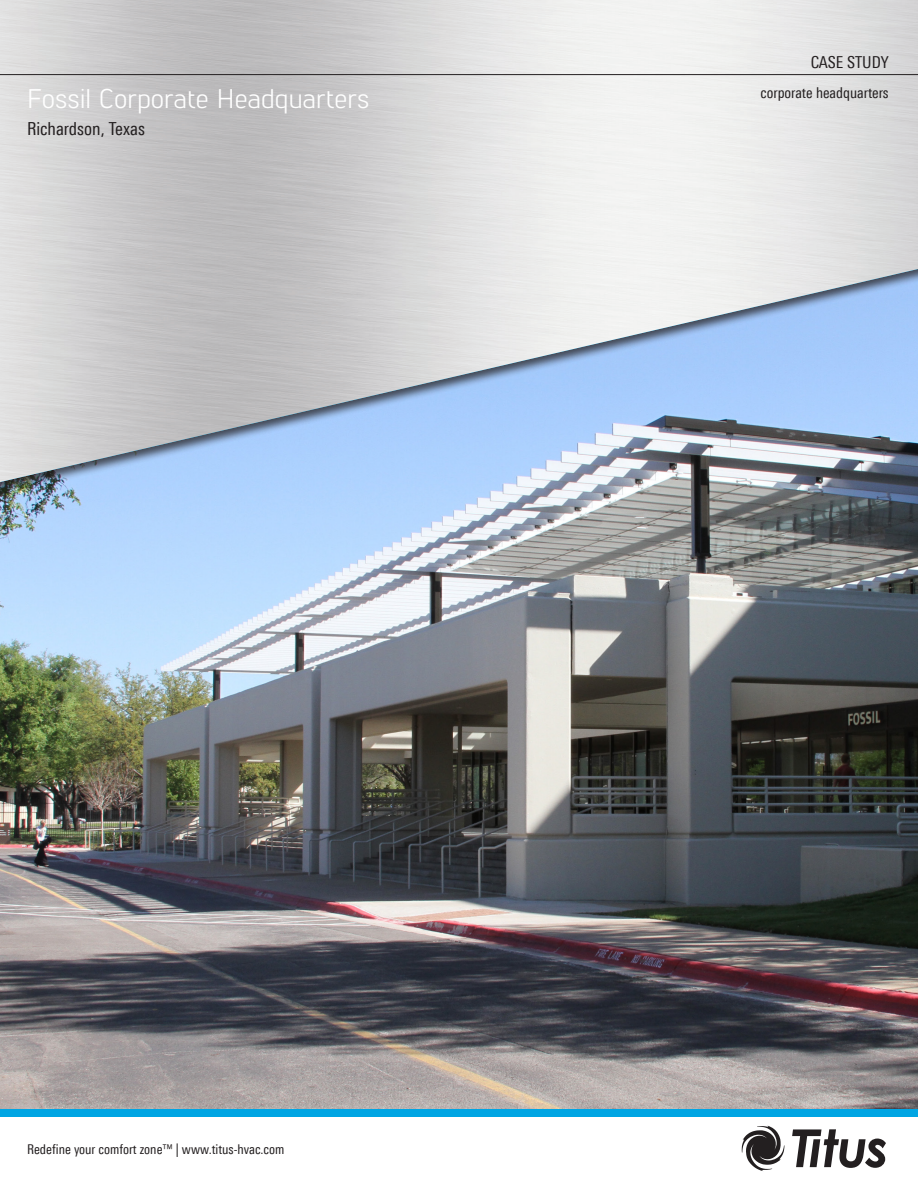
<style>
.page{position:relative;width:918px;height:1188px;background:#fff}
.page>*{position:absolute;margin:0;border:0;box-sizing:border-box;transform-origin:0 0}
.t1{font:27px "Lintel";color:#fff}
.t2{font:condensed 18px "LT Univers";color:#231f20}
.t3{font:condensed 16.5px "LT Univers";color:#231f20}
.t4{font:condensed 15px "LT Univers";color:#231f20}
.t5{font:condensed 13.5px "LT Univers";color:#231f20}
</style>
<div class="page">
<img style="left:0;top:506px;width:918px;height:602px">
<div style="left:0;top:0;width:918px;height:506px;background:#231f20;opacity:.75"></div>
<img style="left:0;top:0;width:918px;height:482px">
<hr style="left:0;top:74px;width:918px;height:1px;background:#231f20">
<svg style="left:742px;top:1126px;width:42px;height:45px"></svg>
<svg style="left:792px;top:1129px;width:94px;height:39px"></svg>
<p class="t1" style="left:27px;top:80px;width:344px">Fossil Corporate Headquarters</p>
<p class="t2" style="left:27px;top:118px;width:119px">Richardson, Texas</p>
<p class="t3" style="left:811px;top:53px;width:79px">CASE STUDY</p>
<p class="t4" style="left:761px;top:84px;width:130px">corporate headquarters</p>
<p class="t5" style="left:27px;top:1141px;width:259px">Redefine your comfort zone™ | www.titus-hvac.com</p>
</div>
